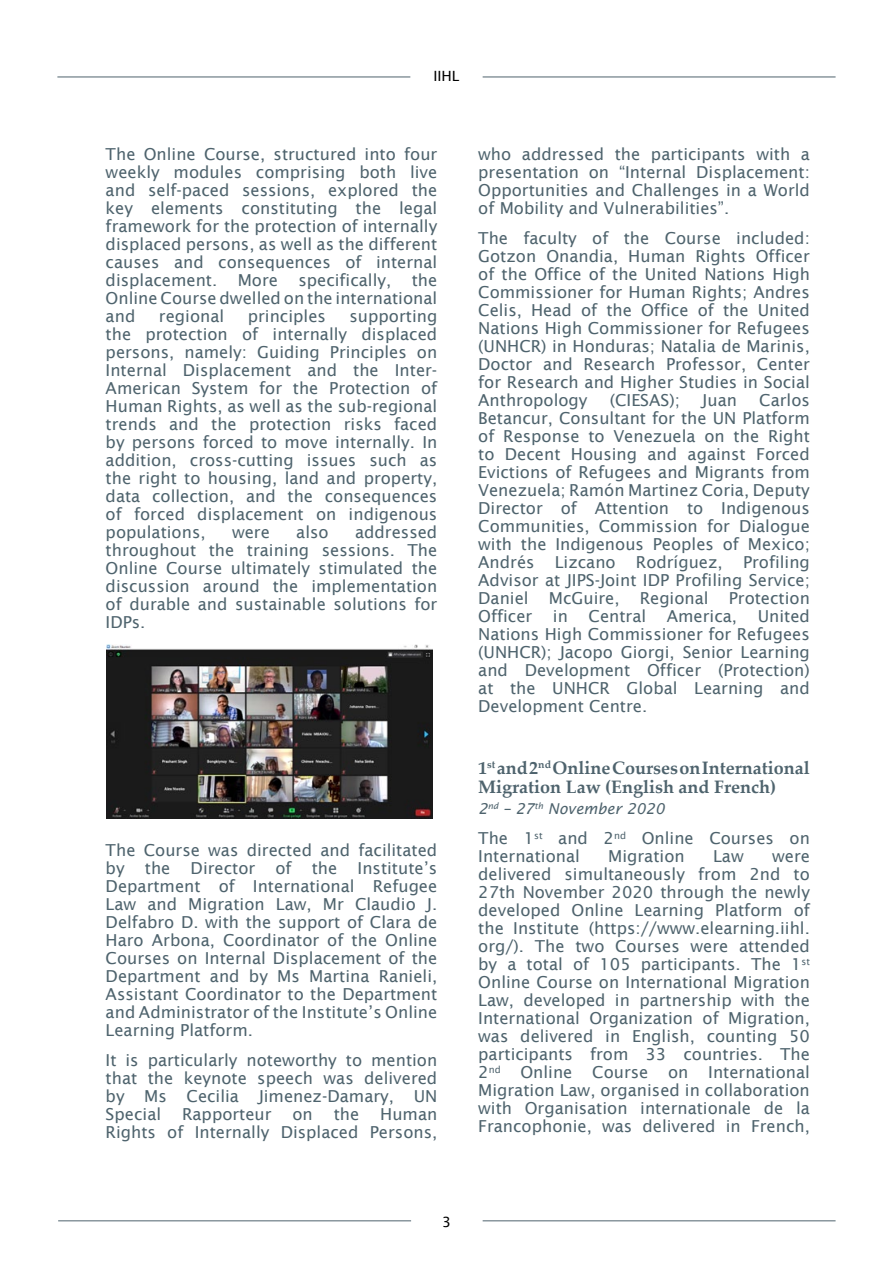
<style>
.page{position:relative;width:893px;height:1263px;background:#fff}
.page>*{position:absolute;margin:0;border:0;box-sizing:border-box;transform-origin:0 0}
.t1{font:700 18px/19.5px "Palatino Linotype";color:#4e636d}
.t2{font:16.5px/18px "Lucida Sans";color:#4e636d;text-align:justify}
.t3{font:italic 15px "Lucida Sans";color:#4e636d}
.t4{font:14.1px "Lucida Sans";color:#000}
</style>
<div class="page">
<hr style="left:483px;top:1220px;width:353px;height:1px;background:#4e636d">
<hr style="left:58px;top:1220px;width:353px;height:1px;background:#4e636d">
<hr style="left:483px;top:77px;width:353px;height:1px;background:#4e636d">
<hr style="left:57px;top:77px;width:353px;height:1px;background:#4e636d">
<img style="left:106px;top:644px;width:327px;height:174px">
<p class="t4" style="left:433px;top:68px;width:28px">IIHL</p>
<p class="t2" style="left:106px;top:145px;width:333px">The Online Course, structured into four weekly modules comprising both live and self-paced sessions, explored the key elements constituting the legal framework for the protection of internally displaced persons, as well as the different causes and consequences of internal displacement. More specifically, the Online Course dwelled on the international and</p>
<p class="t2" style="left:159px;top:307px;width:67px">regional</p>
<p class="t2" style="left:248px;top:307px;width:80px">principles</p>
<p class="t2" style="left:106px;top:307px;width:333px;text-indent:244px">supporting the protection of internally displaced persons, namely: Guiding Principles on Internal Displacement and the Inter-American System for the Protection of Human Rights, as well as the sub-regional trends and the protection risks faced by persons forced to move internally. In addition, cross-cutting issues such as the right to housing, land and property, data collection, and the consequences of forced displacement on indigenous populations,</p>
<p class="t2" style="left:106px;top:523px;width:333px;text-indent:249px">addressed throughout the training sessions. The Online Course ultimately stimulated the discussion around the implementation of durable and sustainable solutions for IDPs.</p>
<p class="t2" style="left:232px;top:523px;width:39px">were</p>
<p class="t2" style="left:296px;top:523px;width:34px">also</p>
<p class="t2" style="left:106px;top:841px;width:333px">The Course was directed and facilitated by the Director of the Institute’s Department of International Refugee Law and Migration Law, Mr Claudio J.<br>Delfabro D. with the support of Clara de Haro Arbona, Coordinator of the Online Courses on Internal Displacement of the Department and by Ms Martina Ranieli, Assistant Coordinator to the Department and Administrator of the Institute’s Online Learning Platform.</p>
<p class="t2" style="left:106px;top:1051px;width:333px">It is particularly noteworthy to mention that the keynote speech was delivered by Ms Cecilia Jimenez-Damary, UN Special</p>
<p class="t2" style="left:182px;top:1105px;width:91px">Rapporteur</p>
<p class="t2" style="left:293px;top:1105px;width:22px">on</p>
<p class="t2" style="left:334px;top:1105px;width:27px">the</p>
<p class="t2" style="left:106px;top:1105px;width:333px;text-align:right">Human<br>Rights of Internally Displaced Persons,</p>
<p class="t2" style="left:478px;top:145px;width:333px">who addressed the participants with a presentation on “Internal Displacement:<br>Opportunities and Challenges in a World of Mobility and Vulnerabilities”.</p>
<p class="t2" style="left:478px;top:229px;width:333px">The faculty of the Course included:<br>Gotzon Onandia, Human Rights Officer of the Office of the United Nations High Commissioner for Human Rights; Andres Celis, Head of the Office of the United Nations High Commissioner for Refugees (UNHCR) in Honduras; Natalia de Marinis, Doctor and Research Professor, Center for Research and Higher Studies in Social Anthropology</p>
<p class="t2" style="left:478px;top:391px;width:333px;text-indent:281px">Carlos Betancur, Consultant for the UN Platform of Response to Venezuela on the Right to Decent Housing and against Forced Evictions of Refugees and Migrants from Venezuela; Ramón Martinez Coria, Deputy Director of Attention to Indigenous Communities, Commission for Dialogue with the Indigenous Peoples of Mexico; Andrés Lizcano Rodríguez, Profiling Advisor at JIPS-Joint IDP Profiling Service; Daniel McGuire, Regional Protection Officer in Central America, United Nations High Commissioner for Refugees (UNHCR); Jacopo Giorgi, Senior Learning and Development Officer (Protection) at the UNHCR Global Learning and Development Centre.</p>
<p class="t2" style="left:610px;top:391px;width:72px">(CIESAS);</p>
<p class="t2" style="left:702px;top:391px;width:36px">Juan</p>
<p class="t1" style="left:478px;top:757px;width:333px">1<sup>st</sup> and 2<sup>nd</sup> Online Courses on International<br>Migration Law (English and French)</p>
<p class="t3" style="left:478px;top:800px;width:188px">2<sup>nd</sup> – 27<sup>th</sup> November 2020</p>
<p class="t2" style="left:478px;top:829px;width:333px">The 1<sup>st</sup> and 2<sup>nd</sup> Online Courses on<br>International</p>
<p class="t2" style="left:608px;top:847px;width:78px">Migration</p>
<p class="t2" style="left:713px;top:847px;width:32px">Law</p>
<p class="t2" style="left:478px;top:847px;width:333px;text-indent:294px">were delivered simultaneously from 2nd to 27th November 2020 through the newly developed Online Learning Platform of the Institute (https://www.elearning.iihl. org/). The two Courses were attended by a total of 105 participants. The 1<sup>st </sup>Online Course on International Migration Law, developed in partnership with the International Organization of Migration, was delivered in English, counting 50 participants from 33 countries. The 2<sup>nd</sup> Online Course on International Migration Law, organised in collaboration with Organisation internationale de la Francophonie, was delivered in French,</p>
<p class="t4" style="left:442px;top:1214px;width:10px">3</p>
</div>
